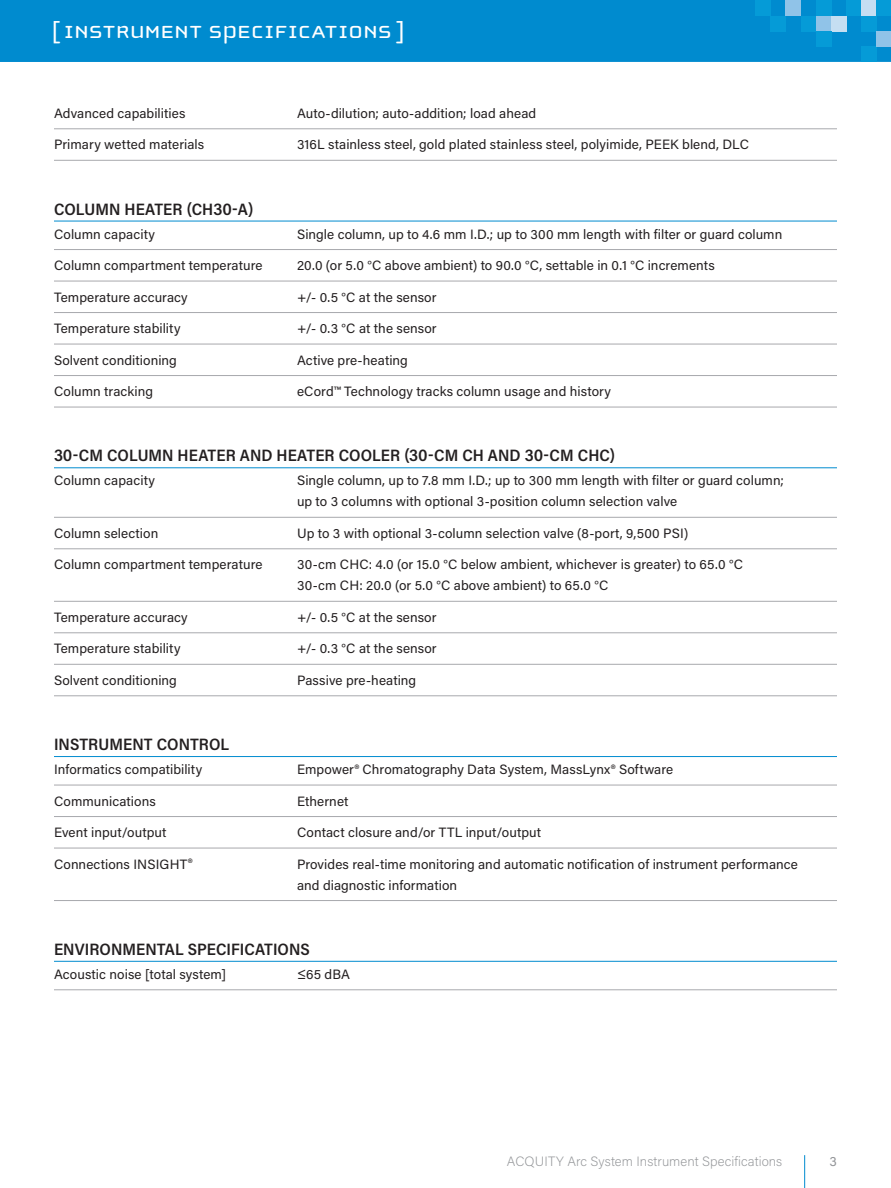
<style>
.page{position:relative;width:891px;height:1188px;background:#fff}
.page>*{position:absolute;margin:0;border:0;box-sizing:border-box;transform-origin:0 0}
.t1{font:25.5px "Cholla Unicase";letter-spacing:.015em;color:#fff;scale:1.1 1}
.t2{font:600 16.5px "Acumin Pro Semi Cond";letter-spacing:.005em;color:#231f20}
.t3{font:13.5px/21px "Acumin Pro";letter-spacing:.005em;color:#231f20}
.t4{font:200 13.5px "Acumin Pro";letter-spacing:.005em;color:#939598}
.t5{font:13.5px "Acumin Pro";color:#939598}
</style>
<div class="page">
<div style="left:0;top:0;width:891px;height:62px;background:#008bcf"></div>
<div style="left:755px;top:0;width:15px;height:16px;background:#059bd7"></div>
<div style="left:861px;top:47px;width:15px;height:15px;background:#059bd7"></div>
<div style="left:770px;top:16px;width:16px;height:15px;background:#059bd7"></div>
<div style="left:786px;top:0;width:15px;height:16px;background:#90c3e8"></div>
<div style="left:801px;top:16px;width:15px;height:15px;background:#059bd7"></div>
<div style="left:816px;top:16px;width:16px;height:15px;background:#90c3e8"></div>
<div style="left:832px;top:16px;width:15px;height:15px;background:#c5def2"></div>
<div style="left:816px;top:0;width:16px;height:16px;background:#059bd7"></div>
<div style="left:816px;top:31px;width:16px;height:16px;background:#059bd7"></div>
<div style="left:861px;top:0;width:15px;height:16px;background:#c5def2"></div>
<div style="left:847px;top:0;width:14px;height:16px;background:#059bd7"></div>
<div style="left:876px;top:0;width:15px;height:16px;background:#059bd7"></div>
<div style="left:861px;top:16px;width:15px;height:15px;background:#059bd7"></div>
<div style="left:876px;top:31px;width:15px;height:16px;background:#90c3e8"></div>
<hr style="left:804px;top:1155px;width:1px;height:33px;background:#008bcf">
<hr style="left:54px;top:128px;width:783px;height:1px;background:#a8a9ad">
<hr style="left:54px;top:160px;width:783px;height:1px;background:#a8a9ad">
<hr style="left:54px;top:221px;width:783px;height:1px;background:#008bcf">
<hr style="left:54px;top:249px;width:783px;height:1px;background:#a8a9ad">
<hr style="left:54px;top:281px;width:783px;height:1px;background:#a8a9ad">
<hr style="left:54px;top:312px;width:783px;height:1px;background:#a8a9ad">
<hr style="left:54px;top:344px;width:783px;height:1px;background:#a8a9ad">
<hr style="left:54px;top:375px;width:783px;height:1px;background:#a8a9ad">
<hr style="left:54px;top:407px;width:783px;height:1px;background:#a8a9ad">
<hr style="left:54px;top:467px;width:783px;height:1px;background:#008bcf">
<hr style="left:54px;top:517px;width:783px;height:1px;background:#a8a9ad">
<hr style="left:54px;top:548px;width:783px;height:1px;background:#a8a9ad">
<hr style="left:54px;top:601px;width:783px;height:1px;background:#a8a9ad">
<hr style="left:54px;top:632px;width:783px;height:1px;background:#a8a9ad">
<hr style="left:54px;top:664px;width:783px;height:1px;background:#a8a9ad">
<hr style="left:54px;top:695px;width:783px;height:1px;background:#a8a9ad">
<hr style="left:54px;top:756px;width:783px;height:1px;background:#008bcf">
<hr style="left:54px;top:785px;width:783px;height:1px;background:#a8a9ad">
<hr style="left:54px;top:816px;width:783px;height:1px;background:#a8a9ad">
<hr style="left:54px;top:848px;width:783px;height:1px;background:#a8a9ad">
<hr style="left:54px;top:900px;width:783px;height:1px;background:#a8a9ad">
<hr style="left:54px;top:961px;width:783px;height:1px;background:#008bcf">
<hr style="left:54px;top:989px;width:783px;height:1px;background:#a8a9ad">
<h1 class="t1" style="left:52px;top:19px;width:323px">[ INSTRUMENT SPECIFICATIONS ]</h1>
<p class="t3" style="left:54px;top:102px;width:133px">Advanced capabilities</p>
<p class="t3" style="left:297px;top:102px;width:241px">Auto-dilution; auto-addition; load ahead</p>
<p class="t3" style="left:54px;top:134px;width:152px">Primary wetted materials</p>
<p class="t3" style="left:297px;top:134px;width:454px">316L stainless steel, gold plated stainless steel, polyimide, PEEK blend, DLC</p>
<p class="t2" style="left:54px;top:197px;width:201px">COLUMN HEATER (CH30-A)</p>
<p class="t3" style="left:54px;top:223px;width:102px">Column capacity</p>
<p class="t3" style="left:297px;top:223px;width:487px">Single column, up to 4.6 mm I.D.; up to 300 mm length with filter or guard column</p>
<p class="t3" style="left:54px;top:254px;width:210px">Column compartment temperature</p>
<p class="t3" style="left:297px;top:254px;width:419px">20.0 (or 5.0 °C above ambient) to 90.0 °C, settable in 0.1 °C increments</p>
<p class="t3" style="left:54px;top:286px;width:135px">Temperature accuracy</p>
<p class="t3" style="left:297px;top:286px;width:141px">+/- 0.5 °C at the sensor</p>
<p class="t3" style="left:54px;top:317px;width:128px">Temperature stability</p>
<p class="t3" style="left:297px;top:317px;width:141px">+/- 0.3 °C at the sensor</p>
<p class="t3" style="left:54px;top:349px;width:124px">Solvent conditioning</p>
<p class="t3" style="left:297px;top:349px;width:112px">Active pre-heating</p>
<p class="t3" style="left:54px;top:380px;width:101px">Column tracking</p>
<p class="t3" style="left:297px;top:380px;width:315px">eCord™ Technology tracks column usage and history</p>
<p class="t2" style="left:54px;top:444px;width:563px">30-CM COLUMN HEATER AND HEATER COOLER (30-CM CH AND 30-CM CHC)</p>
<p class="t3" style="left:54px;top:470px;width:102px">Column capacity</p>
<p class="t3" style="left:297px;top:470px;width:488px">Single column, up to 7.8 mm I.D.; up to 300 mm length with filter or guard column; up to 3 columns with optional 3-position column selection valve</p>
<p class="t3" style="left:54px;top:522px;width:106px">Column selection</p>
<p class="t3" style="left:297px;top:522px;width:393px">Up to 3 with optional 3-column selection valve (8-port, 9,500 PSI)</p>
<p class="t3" style="left:54px;top:554px;width:210px">Column compartment temperature</p>
<p class="t3" style="left:297px;top:554px;width:447px">30-cm CHC: 4.0 (or 15.0 °C below ambient, whichever is greater) to 65.0 °C<br>30-cm CH: 20.0 (or 5.0 °C above ambient) to 65.0 °C</p>
<p class="t3" style="left:54px;top:606px;width:135px">Temperature accuracy</p>
<p class="t3" style="left:297px;top:606px;width:141px">+/- 0.5 °C at the sensor</p>
<p class="t3" style="left:54px;top:638px;width:128px">Temperature stability</p>
<p class="t3" style="left:297px;top:638px;width:141px">+/- 0.3 °C at the sensor</p>
<p class="t3" style="left:54px;top:669px;width:124px">Solvent conditioning</p>
<p class="t3" style="left:297px;top:669px;width:121px">Passive pre-heating</p>
<p class="t2" style="left:54px;top:733px;width:177px">INSTRUMENT CONTROL</p>
<p class="t3" style="left:54px;top:758px;width:150px">Informatics compatibility</p>
<p class="t3" style="left:297px;top:758px;width:378px">Empower® Chromatography Data System, MassLynx® Software</p>
<p class="t3" style="left:54px;top:790px;width:103px">Communications</p>
<p class="t3" style="left:297px;top:790px;width:53px">Ethernet</p>
<p class="t3" style="left:54px;top:821px;width:114px">Event input/output</p>
<p class="t3" style="left:297px;top:821px;width:246px">Contact closure and/or TTL input/output</p>
<p class="t3" style="left:54px;top:853px;width:140px">Connections INSIGHT®</p>
<p class="t3" style="left:297px;top:853px;width:503px">Provides real-time monitoring and automatic notification of instrument performance and diagnostic information</p>
<p class="t2" style="left:54px;top:938px;width:257px">ENVIRONMENTAL SPECIFICATIONS</p>
<p class="t3" style="left:54px;top:963px;width:174px">Acoustic noise [total system]</p>
<p class="t3" style="left:297px;top:963px;width:55px">≤65 dBA</p>
<p class="t4" style="left:507px;top:1152px;width:277px">ACQUITY Arc System Instrument Specifications</p>
<p class="t5" style="left:830px;top:1151px;width:9px">3</p>
</div>
